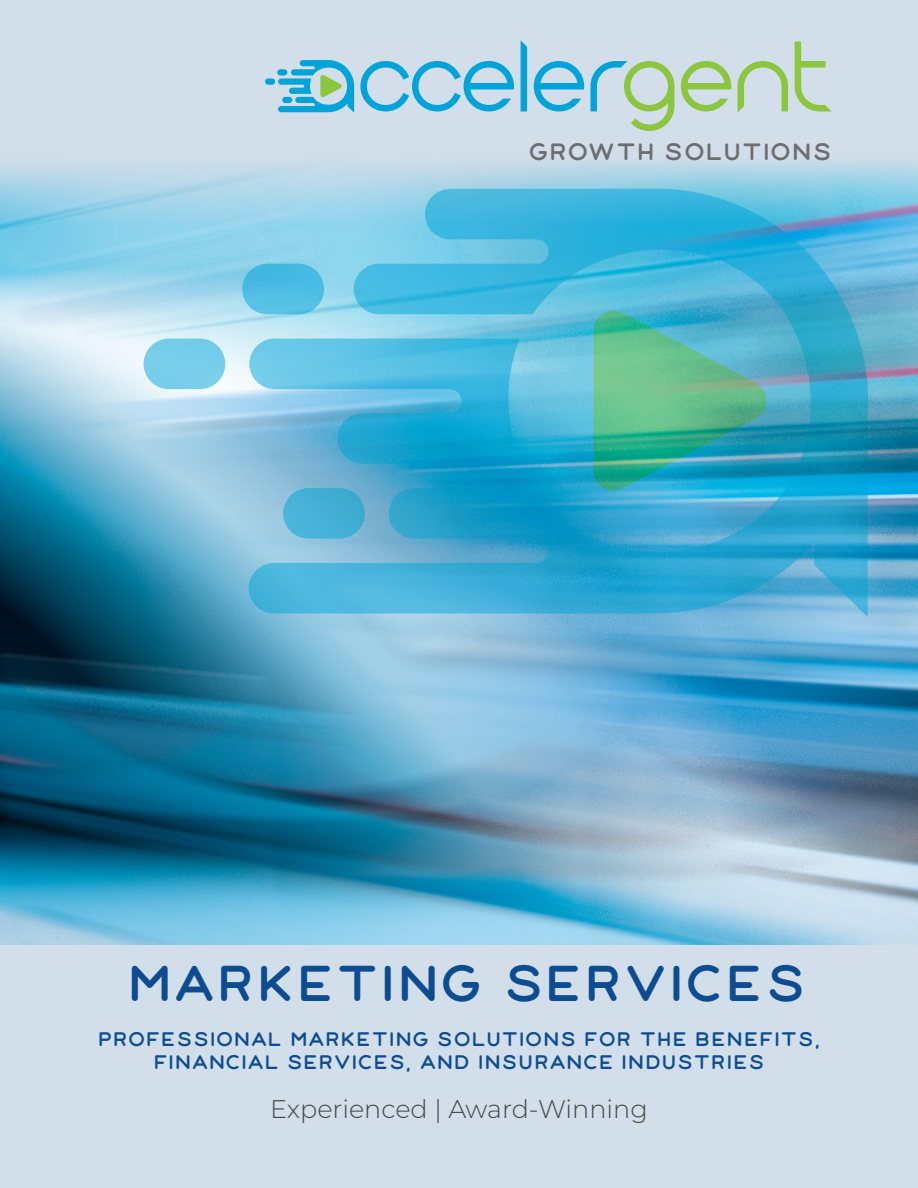
<style>
.page{position:relative;width:918px;height:1188px;background:#fff}
.page>*{position:absolute;margin:0;border:0;box-sizing:border-box;transform-origin:0 0}
.t1{font:48.45px "Patron Personal Use Regular";color:#0d4c91}
.t2{font:300 25.5px "Montserrat";color:#484949}
.t3{font:22.8px "Patron Personal Use Regular";color:#6c6d70}
.t4{font:18.9px/22.6px "Patron Personal Use Regular";color:#0d4c91;text-align:center}
</style>
<div class="page">
<div style="left:0;top:0;width:918px;height:146px;background:#d2dee9"></div>
<div style="left:0;top:945px;width:918px;height:243px;background:#d2dee9"></div>
<img style="left:0;top:146px;width:918px;height:799px">
<svg style="left:242px;top:264px;width:82px;height:50px"></svg>
<svg style="left:249px;top:189px;width:623px;height:428px"></svg>
<div style="left:144px;top:339px;width:81px;height:50px;background:#78ceea;border-radius:25px"></div>
<img style="left:593px;top:306px;width:177px;height:189px">
<svg style="left:521px;top:40px;width:6px;height:71px"></svg>
<div style="left:265px;top:78px;width:10px;height:7px;background:#00a4d9;border-radius:3px"></div>
<svg style="left:534px;top:61px;width:50px;height:50px"></svg>
<svg style="left:278px;top:60px;width:236px;height:53px"></svg>
<svg style="left:590px;top:61px;width:84px;height:70px"></svg>
<svg style="left:738px;top:61px;width:50px;height:52px"></svg>
<svg style="left:795px;top:42px;width:37px;height:69px"></svg>
<svg style="left:681px;top:61px;width:50px;height:50px"></svg>
<p class="t3" style="left:528px;top:133px;width:306px">GROWTH SOLUTIONS</p>
<p class="t1" style="left:127px;top:945px;width:681px">MARKETING SERVICES</p>
<p class="t4" style="left:98px;top:1028px;width:724px">PROFESSIONAL MARKETING SOLUTIONS FOR THE BENEFITS,<br>FINANCIAL SERVICES, AND INSURANCE INDUSTRIES</p>
<p class="t2" style="left:270px;top:1092px;width:379px">Experienced | Award-Winning</p>
</div>
